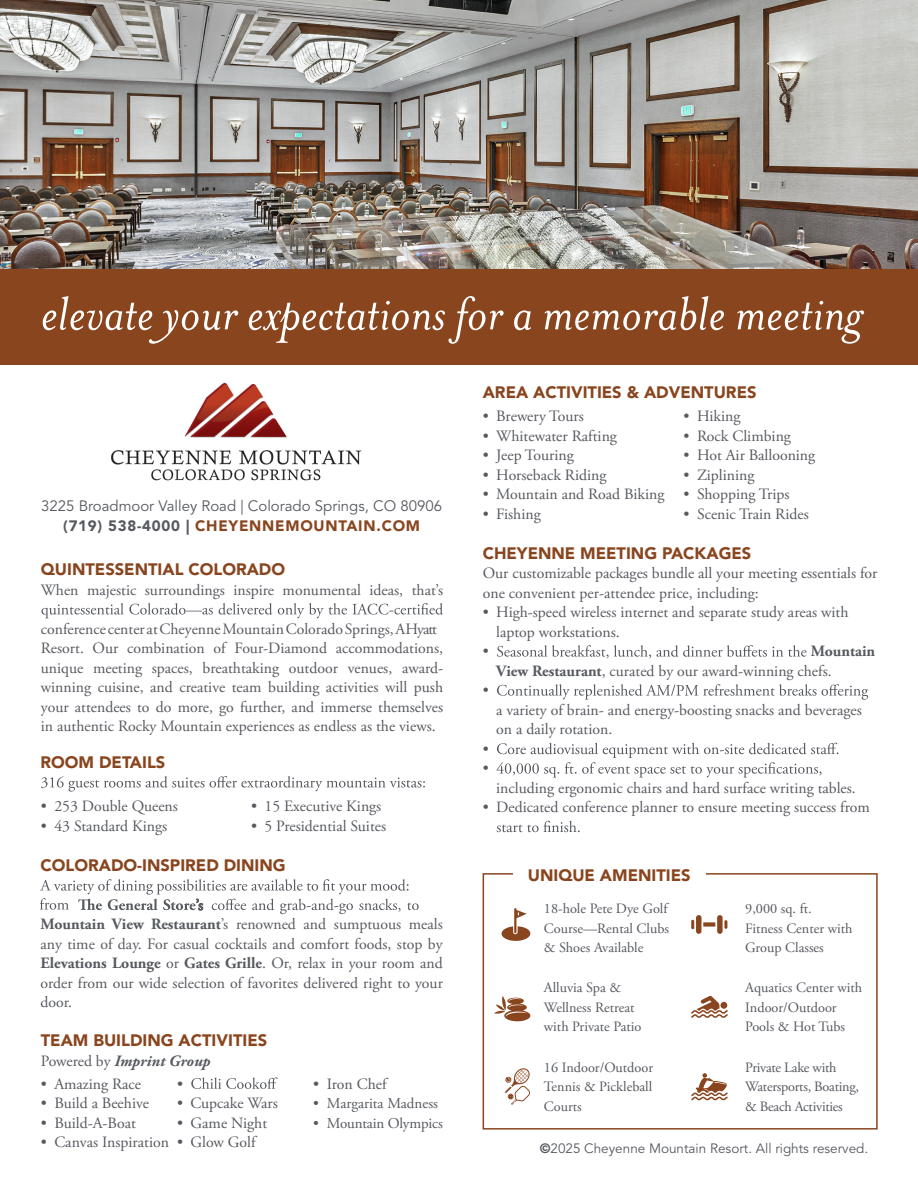
<style>
.page{position:relative;width:918px;height:1188px;background:#fff}
.page>*{position:absolute;margin:0;border:0;box-sizing:border-box;transform-origin:0 0}
.t1{font:italic 54px "Mrs Eaves OT";color:#fff}
.t2{font:900 16.5px "Avenir LT Std";color:#89451e}
.t3{font:15.75px/19.5px "Adobe Garamond Pro";color:#56595f}
.t4{font:italic 700 15.75px "Adobe Garamond Pro";color:#56595f}
.t5{font:15px/19.5px "Avenir LT Std";color:#56595f;text-align:center}
.t6{font:15px "Adobe Garamond Pro";letter-spacing:-.01em;color:#56595f}
.t7{font:14.25px/19.5px "Adobe Garamond Pro";color:#56595f}
.t8{font:14.25px/19.5px "Adobe Garamond Pro";letter-spacing:-.02em;color:#56595f}
.t9{font:13.5px "Avenir LT Std";color:#56595f}
.s1{font-weight:900}
.s2{font-weight:900;color:#89451e}
.s3{font-weight:700}
.s4{font-weight:400;font-style:normal}
</style>
<div class="page">
<svg style="left:41px;top:603px;width:402px;height:15px"></svg>
<svg style="left:41px;top:776px;width:384px;height:16px"></svg>
<svg style="left:40px;top:879px;width:379px;height:35px"></svg>
<svg style="left:497px;top:645px;width:310px;height:13px"></svg>
<svg style="left:497px;top:684px;width:371px;height:16px"></svg>
<svg style="left:497px;top:743px;width:341px;height:35px"></svg>
<svg style="left:497px;top:821px;width:83px;height:11px"></svg>
<svg style="left:191px;top:1077px;width:87px;height:12px"></svg>
<div style="left:483px;top:873px;width:395px;height:257px;border:2px solid #89451e"></div>
<div style="left:513px;top:858px;width:193px;height:32px;background:#fff"></div>
<svg style="left:505px;top:1068px;width:25px;height:37px"></svg>
<svg style="left:691px;top:915px;width:36px;height:19px"></svg>
<svg style="left:494px;top:996px;width:36px;height:25px"></svg>
<svg style="left:691px;top:996px;width:37px;height:22px"></svg>
<svg style="left:691px;top:1073px;width:37px;height:27px"></svg>
<svg style="left:501px;top:908px;width:29px;height:33px"></svg>
<img style="left:111px;top:382px;width:251px;height:99px">
<img style="left:1px;top:0;width:917px;height:269px">
<div style="left:1px;top:269px;width:917px;height:96px;background:#89451e"></div>
<h1 class="t1" style="left:41px;top:284px;width:823px">elevate your expectations for a memorable meeting</h1>
<p class="t5" style="left:41px;top:497px;width:402px">3225 Broadmoor Valley Road | Colorado Springs, CO 80906 <span class="s1">(719) 538-4000 |</span> <span class="s2">CHEYENNEMOUNTAIN.COM</span></p>
<p class="t2" style="left:41px;top:560px;width:246px">QUINTESSENTIAL COLORADO</p>
<p class="t3" style="left:41px;top:581px;width:404px">When majestic surroundings inspire monumental ideas, that’s</p>
<p class="t3" style="left:41px;top:620px;width:404px">conference center atCheyenneMountainColoradoSprings,AHyatt Resort. Our combination of Four-Diamond accommodations, unique meeting spaces, breathtaking outdoor venues, award&shy;winning cuisine, and creative team building activities will push your attendees to do more, go further, and immerse themselves in authentic Rocky Mountain experiences as endless as the views.</p>
<p class="t2" style="left:40px;top:752px;width:126px">ROOM DETAILS</p>
<p class="t3" style="left:41px;top:797px;width:139px">• 253 Double Queens</p>
<p class="t3" style="left:41px;top:817px;width:128px">• 43 Standard Kings</p>
<p class="t3" style="left:251px;top:797px;width:132px">• 15 Executive Kings</p>
<p class="t3" style="left:251px;top:817px;width:137px">• 5 Presidential Suites</p>
<p class="t2" style="left:40px;top:855px;width:247px">COLORADO-INSPIRED DINING</p>
<p class="t3" style="left:40px;top:896px;width:404px;text-indent:155px">’s<br><span class="s3">Mountain View Restaurant</span>’s renowned and sumptuous meals any time of day. For casual cocktails and comfort foods, stop by <span class="s3">Elevations Lounge</span> or <span class="s3">Gates Grille</span>. Or, relax in your room and order from our wide selection of favorites delivered right to your door.</p>
<p class="t2" style="left:41px;top:1031px;width:228px">TEAM BUILDING ACTIVITIES</p>
<p class="t4" style="left:41px;top:1052px;width:171px"><span class="s4">Powered by</span> Imprint Group</p>
<p class="t3" style="left:41px;top:1075px;width:102px">• Amazing Race</p>
<p class="t3" style="left:41px;top:1094px;width:110px">• Build a Beehive</p>
<p class="t3" style="left:41px;top:1114px;width:97px">• Build-A-Boat</p>
<p class="t3" style="left:41px;top:1133px;width:130px">• Canvas Inspiration</p>
<p class="t3" style="left:177px;top:1075px;width:8px">•</p>
<p class="t3" style="left:177px;top:1094px;width:102px">• Cupcake Wars</p>
<p class="t3" style="left:177px;top:1114px;width:92px">• Game Night</p>
<p class="t3" style="left:177px;top:1133px;width:80px">• Glow Golf</p>
<p class="t3" style="left:313px;top:1075px;width:75px">• Iron Chef</p>
<p class="t6" style="left:313px;top:1094px;width:126px">• Margarita Madness</p>
<p class="t6" style="left:313px;top:1114px;width:131px">• Mountain Olympics</p>
<p class="t2" style="left:483px;top:382px;width:275px">AREA ACTIVITIES &amp; ADVENTURES</p>
<p class="t3" style="left:483px;top:407px;width:103px">• Brewery Tours</p>
<p class="t3" style="left:483px;top:427px;width:136px">• Whitewater Rafting</p>
<p class="t3" style="left:483px;top:446px;width:92px">• Jeep Touring</p>
<p class="t3" style="left:483px;top:466px;width:125px">• Horseback Riding</p>
<p class="t3" style="left:483px;top:485px;width:183px">• Mountain and Road Biking</p>
<p class="t3" style="left:483px;top:505px;width:60px">• Fishing</p>
<p class="t3" style="left:684px;top:407px;width:58px">• Hiking</p>
<p class="t3" style="left:684px;top:427px;width:109px">• Rock Climbing</p>
<p class="t3" style="left:684px;top:446px;width:133px">• Hot Air Ballooning</p>
<p class="t3" style="left:684px;top:466px;width:73px">• Ziplining</p>
<p class="t3" style="left:684px;top:485px;width:108px">• Shopping Trips</p>
<p class="t3" style="left:684px;top:505px;width:127px">• Scenic Train Rides</p>
<p class="t2" style="left:483px;top:543px;width:270px">CHEYENNE MEETING PACKAGES</p>
<p class="t3" style="left:483px;top:564px;width:396px">Our customizable packages bundle all your meeting essentials for one convenient per-attendee price, including:</p>
<p class="t3" style="left:483px;top:603px;width:367px">• High-speed wireless internet and separate study areas with</p>
<p class="t3" style="left:496px;top:623px;width:125px">laptop workstations.</p>
<p class="t3" style="left:483px;top:642px;width:8px">•</p>
<p class="t3" style="left:496px;top:642px;width:381px;text-indent:314px"><span class="s3">Mountain<br>View Restaurant</span>, curated by our award-winning chefs.</p>
<p class="t3" style="left:483px;top:681px;width:8px">•</p>
<p class="t3" style="left:496px;top:701px;width:367px">a variety of brain- and energy-boosting snacks and beverages on a daily rotation.</p>
<p class="t3" style="left:483px;top:740px;width:8px">• •</p>
<p class="t3" style="left:496px;top:779px;width:361px">including ergonomic chairs and hard surface writing tables.</p>
<p class="t3" style="left:483px;top:798px;width:389px">• Dedicated conference planner to ensure meeting success from</p>
<p class="t2" style="left:528px;top:865px;width:164px">UNIQUE AMENITIES</p>
<p class="t7" style="left:544px;top:899px;width:127px;text-align:justify">18-hole Pete Dye Golf Course—Rental Clubs &amp; Shoes Available</p>
<p class="t7" style="left:544px;top:979px;width:99px">Alluvia Spa &amp;<br>Wellness Retreat with Private Patio</p>
<p class="t7" style="left:745px;top:899px;width:109px">9,000 sq. ft.<br>Fitness Center with<br>Group Classes</p>
<p class="t7" style="left:745px;top:978px;width:118px">Aquatics Center with<br>Indoor/Outdoor<br>Pools &amp; Hot Tubs</p>
<p class="t7" style="left:544px;top:1058px;width:111px;text-align:justify">16 Indoor/Outdoor Tennis &amp; Pickleball Courts</p>
<p class="t8" style="left:745px;top:1058px;width:115px">Private Lake with<br>Watersports, Boating, &amp; Beach Activities</p>
<p class="t9" style="left:540px;top:1140px;width:330px"><span class="s1">©</span>2025 Cheyenne Mountain Resort. All rights reserved.</p>
</div>
